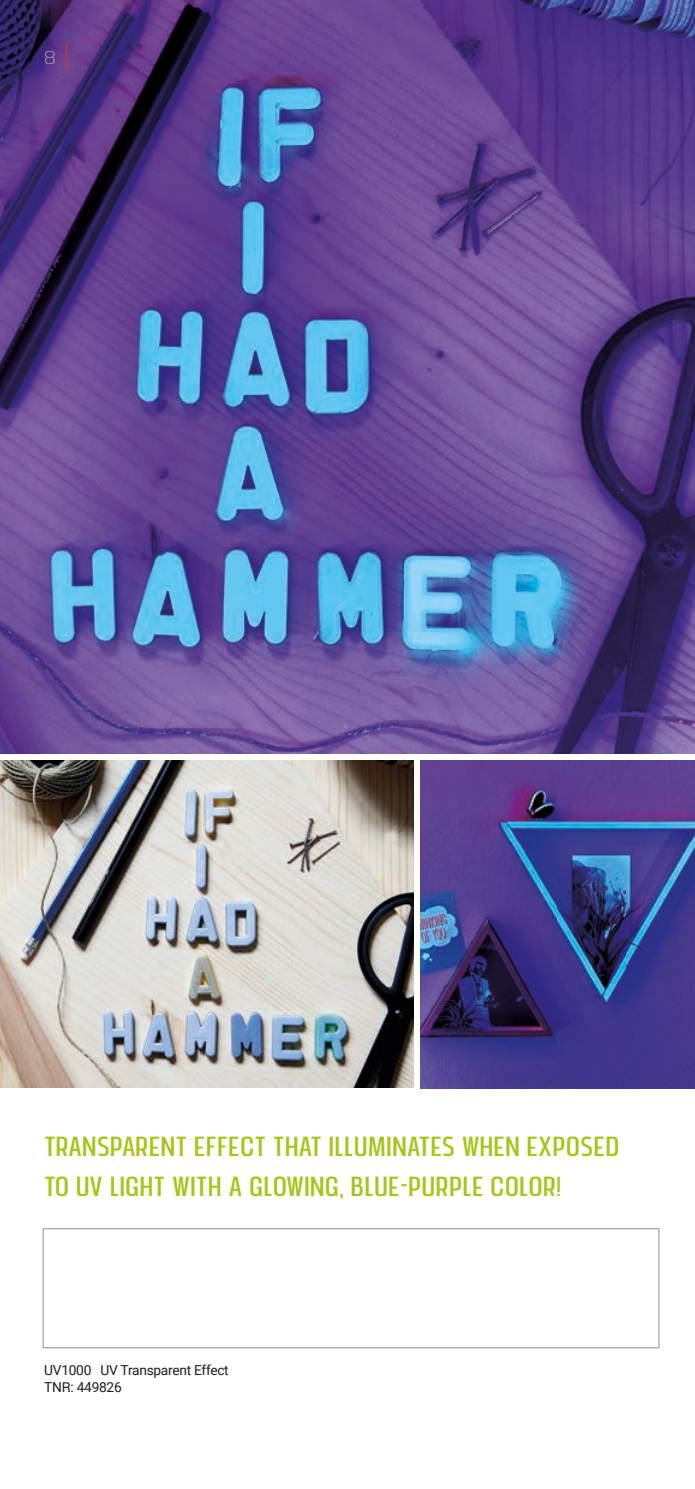
<style>
.page{position:relative;width:695px;height:1489px;background:#fff}
.page>*{position:absolute;margin:0;border:0;box-sizing:border-box;transform-origin:0 0}
.t1{font:300 30px/40px "Montana";letter-spacing:.025em;color:#a3c617}
.t2{font:100 expanded 20px "Montana";color:#9d9d9d}
.t3{font:13.75px/17.5px "Roboto";letter-spacing:-.02em;color:#1d1d1b}
</style>
<div class="page">
<img style="left:0;top:0;width:694px;height:753px">
<img style="left:420px;top:760px;width:274px;height:328px">
<img style="left:0;top:760px;width:413px;height:327px">
<svg style="left:43px;top:1228px;width:616px;height:120px"></svg>
<svg style="left:66px;top:43px;width:1px;height:29px"></svg>
<p class="t2" style="left:45px;top:49px;width:12px">8</p>
<p class="t1" style="left:44px;top:1126px;width:576px">TRANSPARENT EFFECT THAT ILLUMINATES WHEN EXPOSED<br>TO UV LIGHT WITH A GLOWING, BLUE-PURPLE COLOR!</p>
<p class="t3" style="left:44px;top:1360px;width:186px">UV1000 UV Transparent Effect<br>TNR: 449826</p>
</div>
